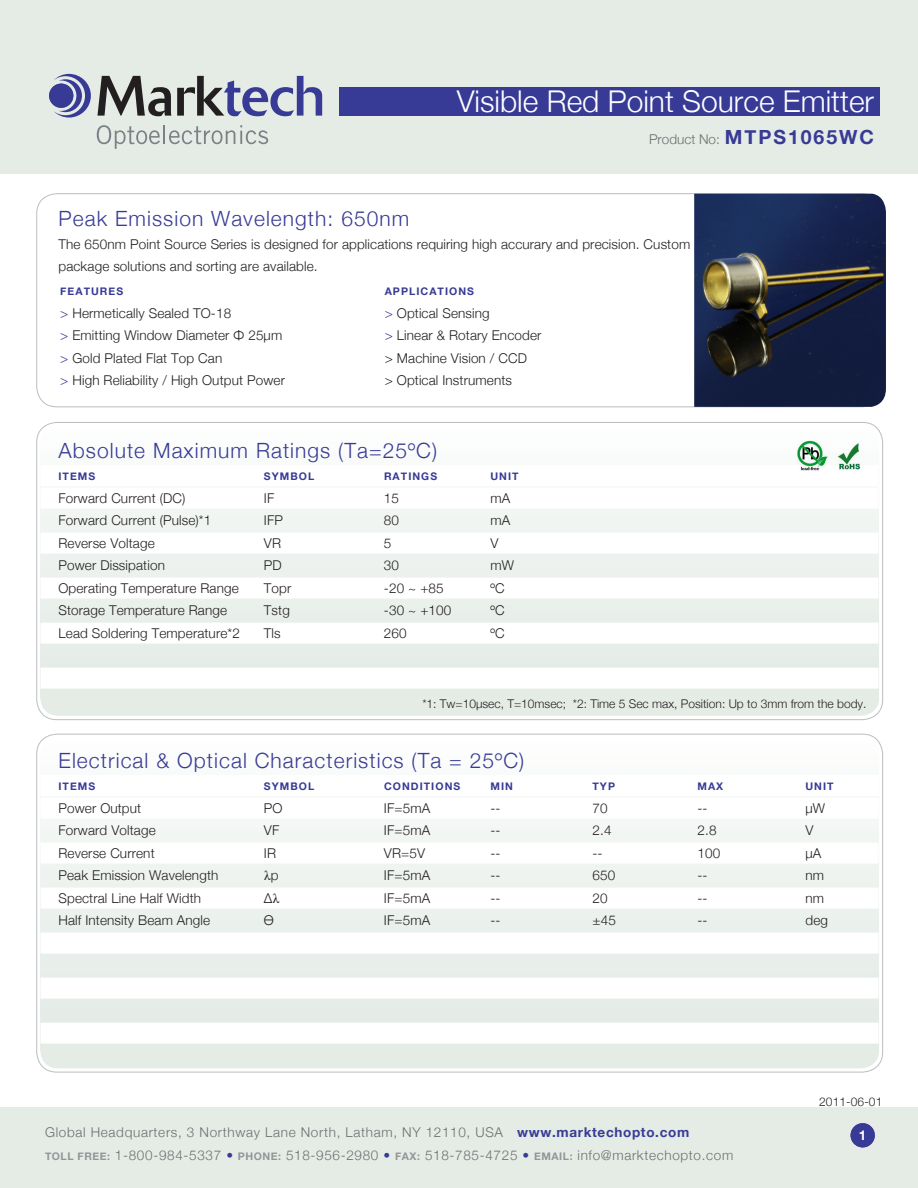
<style>
.page{position:relative;width:918px;height:1188px;background:#fff}
.page>*{position:absolute;margin:0;border:0;box-sizing:border-box;transform-origin:0 0}
.t1{font:300 30px "Helvetica Neue";color:#fff}
.t2{font:300 21px "Helvetica Neue";letter-spacing:.05em;color:#383b95}
.t3{font:300 13.5px/22.5px "Helvetica Neue";letter-spacing:.01em;color:#231f20}
.t4{font:300 13.5px/22.5px "Helvetica Neue";letter-spacing:.05em;color:#6d6e71}
.t5{font:300 13.5px "Helvetica Neue";color:#6d6e71}
.t6{font:13.5px "Times New Roman";color:#231f20}
.t7{font:700 13.5px "Helvetica Neue";color:#fff}
.t8{font:300 12px "Helvetica Neue";color:#231f20}
.t9{font:700 10.5px "Helvetica Neue";letter-spacing:.1em;color:#383b95}
.s1{font-weight:700;font-size:19.5px;color:#383b95}
.s2{color:#383b95}
.s3{font-family:"Helvetica Neue";font-weight:300}
.s4{font-family:"Times New Roman";font-weight:400}
.s5{font-weight:700;color:#383b95}
.s6{font-weight:700;font-size:10.5px;color:#939598}
</style>
<div class="page">
<div style="left:0;top:0;width:918px;height:173px;background:#e5ece6"></div>
<svg style="left:40px;top:425px;width:839px;height:291px;fill:#ecf1ed"></svg>
<div style="left:41px;top:465px;width:837px;height:21px;background:#fff"></div>
<div style="left:41px;top:488px;width:837px;height:21px;background:#fff"></div>
<div style="left:41px;top:533px;width:837px;height:21px;background:#fff"></div>
<div style="left:41px;top:578px;width:837px;height:21px;background:#fff"></div>
<div style="left:41px;top:623px;width:837px;height:21px;background:#fff"></div>
<div style="left:41px;top:668px;width:837px;height:21px;background:#fff"></div>
<img style="left:798px;top:440px;width:30px;height:30px">
<img style="left:834px;top:442px;width:31px;height:28px">
<img style="left:694px;top:194px;width:192px;height:213px">
<svg style="left:40px;top:737px;width:839px;height:332px;fill:#ecf1ed"></svg>
<div style="left:41px;top:775px;width:838px;height:21px;background:#fff"></div>
<div style="left:41px;top:798px;width:838px;height:21px;background:#fff"></div>
<div style="left:41px;top:843px;width:838px;height:21px;background:#fff"></div>
<div style="left:41px;top:888px;width:838px;height:21px;background:#fff"></div>
<div style="left:41px;top:933px;width:838px;height:21px;background:#fff"></div>
<div style="left:41px;top:978px;width:838px;height:21px;background:#fff"></div>
<div style="left:41px;top:1023px;width:838px;height:21px;background:#fff"></div>
<div style="left:340px;top:87px;width:540px;height:28px;background:#383b95"></div>
<svg style="left:97px;top:125px;width:171px;height:24px"></svg>
<svg style="left:54px;top:74px;width:37px;height:44px"></svg>
<div style="left:49px;top:84px;width:24px;height:24px;background:#383b95;border-radius:50%"></div>
<svg style="left:97px;top:76px;width:74px;height:40px"></svg>
<svg style="left:177px;top:76px;width:145px;height:40px"></svg>
<div style="left:0;top:1107px;width:918px;height:81px;background:#e5ece6"></div>
<div style="left:851px;top:1123px;width:24px;height:24px;background:#383b95;border-radius:50%"></div>
<h1 class="t1" style="left:457px;top:90px;width:419px">Visible Red Point Source Emitter</h1>
<p class="t5" style="left:649px;top:134px;width:226px">Product No: <span class="s1">MTPS1065WC</span></p>
<h2 class="t2" style="left:58px;top:211px;width:352px">Peak Emission Wavelength: 650nm</h2>
<p class="t3" style="left:58px;top:234px;width:633px">The 650nm Point Source Series is designed for applications requiring high accurary and precision. Custom package solutions and sorting are available.</p>
<p class="t9" style="left:60px;top:288px;width:64px">FEATURES</p>
<p class="t3" style="left:60px;top:303px;width:226px"><span class="s2">&gt;</span> Hermetically Sealed TO-18<br><span class="s2">&gt;</span> Emitting Window Diameter Ф 25μm <span class="s2">&gt;</span> Gold Plated Flat Top Can<br><span class="s2">&gt;</span> High Reliability / High Output Power</p>
<p class="t9" style="left:385px;top:288px;width:91px">APPLICATIONS</p>
<p class="t3" style="left:385px;top:303px;width:158px"><span class="s2">&gt;</span> Optical Sensing<br><span class="s2">&gt;</span> Linear &amp; Rotary Encoder &gt; Machine Vision / CCD<br>&gt; Optical Instruments</p>
<h2 class="t2" style="left:58px;top:442px;width:380px">Absolute Maximum Ratings (Ta=25ºC)</h2>
<p class="t9" style="left:58px;top:472px;width:38px">ITEMS</p>
<p class="t9" style="left:264px;top:472px;width:52px">SYMBOL</p>
<p class="t9" style="left:384px;top:472px;width:55px">RATINGS</p>
<p class="t9" style="left:491px;top:472px;width:30px">UNIT</p>
<p class="t3" style="left:58px;top:488px;width:128px">Forward Current (DC)</p>
<p class="t3" style="left:264px;top:488px;width:12px">IF</p>
<p class="t3" style="left:384px;top:488px;width:17px">15</p>
<p class="t3" style="left:490px;top:488px;width:21px">mA</p>
<p class="t3" style="left:58px;top:510px;width:154px">Forward Current (Pulse)*1</p>
<p class="t3" style="left:264px;top:510px;width:21px">IFP</p>
<p class="t3" style="left:384px;top:510px;width:17px">80</p>
<p class="t3" style="left:490px;top:510px;width:21px">mA</p>
<p class="t3" style="left:58px;top:533px;width:98px">Reverse Voltage</p>
<p class="t3" style="left:264px;top:533px;width:19px">VR</p>
<p class="t3" style="left:384px;top:533px;width:9px">5</p>
<p class="t3" style="left:490px;top:533px;width:10px">V</p>
<p class="t3" style="left:58px;top:555px;width:108px">Power Dissipation</p>
<p class="t3" style="left:264px;top:555px;width:19px">PD</p>
<p class="t3" style="left:384px;top:555px;width:17px">30</p>
<p class="t3" style="left:490px;top:555px;width:25px">mW</p>
<p class="t3" style="left:58px;top:578px;width:182px">Operating Temperature Range</p>
<p class="t3" style="left:264px;top:578px;width:29px">Topr</p>
<p class="t3" style="left:384px;top:578px;width:61px">-20 ~ +85</p>
<p class="t3" style="left:490px;top:578px;width:16px">ºC</p>
<p class="t3" style="left:58px;top:600px;width:170px">Storage Temperature Range</p>
<p class="t3" style="left:264px;top:600px;width:27px">Tstg</p>
<p class="t3" style="left:384px;top:600px;width:69px">-30 ~ +100</p>
<p class="t3" style="left:490px;top:600px;width:16px">ºC</p>
<p class="t3" style="left:58px;top:623px;width:183px">Lead Soldering Temperature*2</p>
<p class="t3" style="left:264px;top:623px;width:18px">Tls</p>
<p class="t3" style="left:384px;top:623px;width:24px">260</p>
<p class="t3" style="left:490px;top:623px;width:16px">ºC</p>
<p class="t8" style="left:422px;top:700px;width:446px">*1: Tw=10µsec, T=10msec; *2: Time 5 Sec max, Position: Up to 3mm from the body.</p>
<h2 class="t2" style="left:58px;top:752px;width:467px">Electrical &amp; Optical Characteristics (Ta = 25ºC)</h2>
<p class="t9" style="left:58px;top:782px;width:38px">ITEMS</p>
<p class="t9" style="left:264px;top:782px;width:52px">SYMBOL</p>
<p class="t9" style="left:384px;top:782px;width:78px">CONDITIONS</p>
<p class="t9" style="left:491px;top:782px;width:24px">MIN</p>
<p class="t9" style="left:592px;top:782px;width:24px">TYP</p>
<p class="t9" style="left:697px;top:782px;width:27px">MAX</p>
<p class="t9" style="left:806px;top:782px;width:30px">UNIT</p>
<p class="t3" style="left:58px;top:798px;width:84px">Power Output</p>
<p class="t3" style="left:264px;top:798px;width:20px">PO</p>
<p class="t3" style="left:384px;top:798px;width:48px">IF=5mA</p>
<p class="t3" style="left:490px;top:798px;width:12px">--</p>
<p class="t3" style="left:593px;top:798px;width:17px">70</p>
<p class="t3" style="left:698px;top:798px;width:12px">--</p>
<p class="t3" style="left:806px;top:798px;width:21px">µW</p>
<p class="t3" style="left:58px;top:820px;width:99px">Forward Voltage</p>
<p class="t3" style="left:264px;top:820px;width:17px">VF</p>
<p class="t3" style="left:384px;top:820px;width:48px">IF=5mA</p>
<p class="t3" style="left:491px;top:820px;width:12px">--</p>
<p class="t3" style="left:593px;top:820px;width:21px">2.4</p>
<p class="t3" style="left:698px;top:820px;width:21px">2.8</p>
<p class="t3" style="left:806px;top:820px;width:10px">V</p>
<p class="t3" style="left:58px;top:843px;width:98px">Reverse Current</p>
<p class="t3" style="left:264px;top:843px;width:14px">IR</p>
<p class="t3" style="left:384px;top:843px;width:43px">VR=5V</p>
<p class="t3" style="left:490px;top:843px;width:12px">--</p>
<p class="t3" style="left:593px;top:843px;width:12px">--</p>
<p class="t3" style="left:698px;top:843px;width:24px">100</p>
<p class="t3" style="left:805px;top:843px;width:17px">µA</p>
<p class="t3" style="left:58px;top:865px;width:161px">Peak Emission Wavelength</p>
<p class="t6" style="left:264px;top:867px;width:16px">λ<span class="s3">p</span></p>
<p class="t3" style="left:384px;top:865px;width:48px">IF=5mA</p>
<p class="t3" style="left:491px;top:865px;width:12px">--</p>
<p class="t3" style="left:593px;top:865px;width:24px">650</p>
<p class="t3" style="left:698px;top:865px;width:12px">--</p>
<p class="t3" style="left:806px;top:865px;width:20px">nm</p>
<p class="t3" style="left:58px;top:886px;width:144px">Spectral Line Half Width</p>
<p class="t3" style="left:264px;top:886px;width:17px">∆<span class="s4">λ</span></p>
<p class="t3" style="left:384px;top:888px;width:48px">IF=5mA</p>
<p class="t3" style="left:491px;top:888px;width:12px">--</p>
<p class="t3" style="left:593px;top:888px;width:17px">20</p>
<p class="t3" style="left:698px;top:888px;width:12px">--</p>
<p class="t3" style="left:806px;top:888px;width:20px">nm</p>
<p class="t3" style="left:58px;top:909px;width:153px">Half Intensity Beam Angle</p>
<p class="t3" style="left:264px;top:909px;width:12px">Ө</p>
<p class="t3" style="left:384px;top:909px;width:48px">IF=5mA</p>
<p class="t3" style="left:490px;top:909px;width:12px">--</p>
<p class="t3" style="left:593px;top:909px;width:25px">±45</p>
<p class="t3" style="left:698px;top:909px;width:12px">--</p>
<p class="t3" style="left:806px;top:909px;width:24px">deg</p>
<p class="t8" style="left:819px;top:1097px;width:65px">2011-06-01</p>
<p class="t4" style="left:45px;top:1122px;width:690px">Global Headquarters, 3 Northway Lane North, Latham, NY 12110, USA <span class="s5">www.marktechopto.com<br></span><span class="s6">TOLL FREE:</span> 1-800-984-5337 <span class="s2">•</span> <span class="s6">PHONE:</span> 518-956-2980 <span class="s2">•</span> <span class="s6">FAX:</span> 518-785-4725 <span class="s2">•</span> <span class="s6">EMAIL:</span> info@marktechopto.com</p>
<p class="t7" style="left:859px;top:1130px;width:9px">1</p>
</div>
